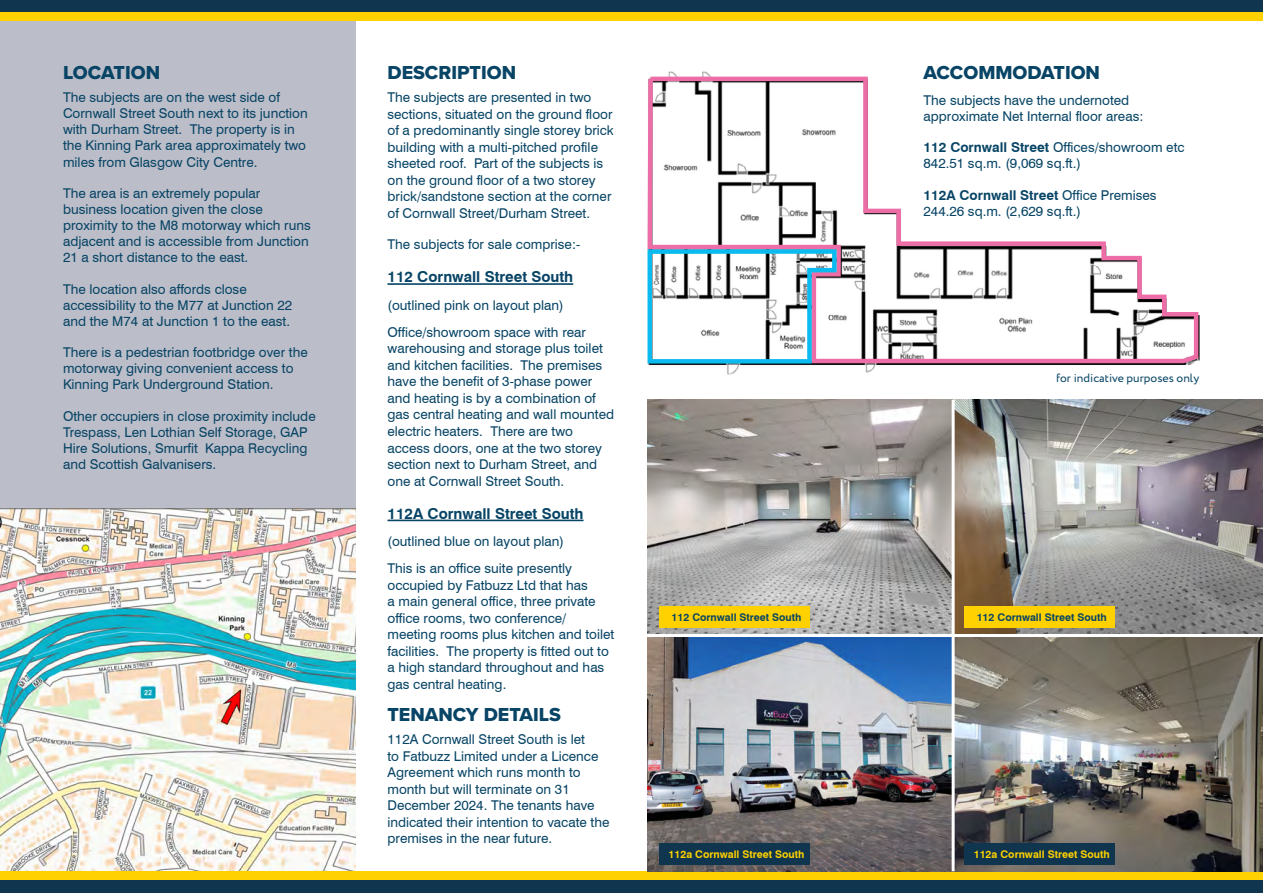
<style>
.page{position:relative;width:1263px;height:893px;background:#fff}
.page>*{position:absolute;margin:0;border:0;box-sizing:border-box;transform-origin:0 0}
._08-Header{font:19.5px "Proxima Nova Extrabld";color:#074465}
._07-Body_Text{font:700 15px "Swiss 721 BT";color:#074465}
._07-Body_Text-2{font:13.5px/16.5px "Swiss 721 BT";color:#074465}
._07-Body_Text-3{font:12px "Circe";color:#074465}
._07-Body_Text-4{font:700 10.5px "Swiss 721 BT";color:#ffd100}
._07-Body_Text-5{font:700 10.5px "Swiss 721 BT";color:#074465}
.s1{font-weight:700}
</style>
<div class="page">
<div style="left:0;top:0;width:356px;height:508px;background:#bbbdc8"></div>
<div style="left:0;top:878px;width:1263px;height:15px;background:#0f364e"></div>
<div style="left:0;top:0;width:1263px;height:17px;background:#0f364e"></div>
<img style="left:0;top:509px;width:356px;height:362px">
<hr style="left:0;top:508px;width:356px;height:1px;background:#666">
<hr style="left:387px;top:283px;width:186px;height:2px;background:#074465">
<hr style="left:387px;top:520px;width:196px;height:1px;background:#074465">
<div style="left:0;top:871px;width:1263px;height:9px;background:#ffd100"></div>
<div style="left:0;top:12px;width:1263px;height:9px;background:#ffd100"></div>
<svg style="left:647px;top:74px;width:553px;height:291px"></svg>
<svg style="left:647px;top:247px;width:192px;height:119px"></svg>
<img style="left:647px;top:400px;width:305px;height:471px">
<img style="left:955px;top:400px;width:308px;height:471px">
<hr style="left:642px;top:634px;width:621px;height:3px;background:#fff">
<div style="left:659px;top:606px;width:151px;height:21px;background:#ffd100"></div>
<div style="left:659px;top:843px;width:151px;height:22px;background:#0f364e"></div>
<div style="left:965px;top:606px;width:150px;height:21px;background:#ffd100"></div>
<div style="left:965px;top:843px;width:150px;height:22px;background:#0f364e"></div>
<p class="_08-Header" style="left:63px;top:58px;width:99px">LOCATION</p>
<p class="_07-Body_Text-2" style="left:63px;top:89px;width:246px">The subjects are on the west side of Cornwall Street South next to its junction with Durham Street. The property is in the Kinning Park area approximately two miles from Glasgow City Centre.</p>
<p class="_07-Body_Text-2" style="left:63px;top:185px;width:249px">The area is an extremely popular business location given the close proximity to the M8 motorway which runs adjacent and is accessible from Junction 21 a short distance to the east.</p>
<p class="_07-Body_Text-2" style="left:63px;top:281px;width:231px">The location also affords close accessibility to the M77 at Junction 22 and the M74 at Junction 1 to the east.</p>
<p class="_07-Body_Text-2" style="left:63px;top:344px;width:246px">There is a pedestrian footbridge over the motorway giving convenient access to<br>Kinning Park Underground Station.</p>
<p class="_07-Body_Text-2" style="left:63px;top:407px;width:254px">Other occupiers in close proximity include Trespass, Len Lothian Self Storage, GAP Hire Solutions, Smurfit Kappa Recycling and Scottish Galvanisers.</p>
<p class="_08-Header" style="left:387px;top:58px;width:130px">DESCRIPTION</p>
<p class="_07-Body_Text-2" style="left:387px;top:89px;width:228px">The subjects are presented in two sections, situated on the ground floor of a predominantly single storey brick building with a multi-pitched profile sheeted roof. Part of the subjects is on the ground floor of a two storey brick/sandstone section at the corner of Cornwall Street/Durham Street.</p>
<p class="_07-Body_Text-2" style="left:387px;top:236px;width:194px">The subjects for sale comprise:-</p>
<p class="_07-Body_Text" style="left:387px;top:268px;width:187px">112 Cornwall Street South</p>
<p class="_07-Body_Text-2" style="left:387px;top:296px;width:178px">(outlined pink on layout plan)</p>
<p class="_07-Body_Text-2" style="left:387px;top:324px;width:228px">Office/showroom space with rear warehousing and storage plus toilet and kitchen facilities. The premises have the benefit of 3-phase power and heating is by a combination of gas central heating and wall mounted electric heaters. There are two access doors, one at the two storey section next to Durham Street, and one at Cornwall Street South.</p>
<p class="_07-Body_Text" style="left:387px;top:504px;width:198px">112A Cornwall Street South</p>
<p class="_07-Body_Text-2" style="left:387px;top:533px;width:178px">(outlined blue on layout plan)</p>
<p class="_07-Body_Text-2" style="left:387px;top:560px;width:228px">This is an office suite presently occupied by Fatbuzz Ltd that has<br>a main general office, three private office rooms, two conference/ meeting rooms plus kitchen and toilet facilities. The property is fitted out to a high standard throughout and has gas central heating.</p>
<p class="_08-Header" style="left:387px;top:700px;width:175px">TENANCY DETAILS</p>
<p class="_07-Body_Text-2" style="left:387px;top:731px;width:223px">112A Cornwall Street South is let<br>to Fatbuzz Limited under a Licence<br>Agreement which runs month to month but will terminate on 31<br>December 2024. The tenants have indicated their intention to vacate the premises in the near future.</p>
<p class="_07-Body_Text-5" style="left:671px;top:610px;width:132px">112 Cornwall Street South</p>
<p class="_07-Body_Text-4" style="left:668px;top:848px;width:137px">112a Cornwall Street South</p>
<p class="_08-Header" style="left:923px;top:58px;width:178px">ACCOMMODATION</p>
<p class="_07-Body_Text-2" style="left:923px;top:92px;width:221px">The subjects have the undernoted approximate Net Internal floor areas:</p>
<p class="_07-Body_Text-2" style="left:923px;top:139px;width:263px"><span class="s1">112 Cornwall Street</span> Offices/showroom etc<br>842.51 sq.m. (9,069 sq.ft.)</p>
<p class="_07-Body_Text-2" style="left:923px;top:187px;width:235px"><span class="s1">112A Cornwall Street</span> Office Premises<br>244.26 sq.m. (2,629 sq.ft.)</p>
<p class="_07-Body_Text-3" style="left:1056px;top:370px;width:145px">for indicative purposes only</p>
<p class="_07-Body_Text-5" style="left:977px;top:610px;width:132px">112 Cornwall Street South</p>
<p class="_07-Body_Text-4" style="left:974px;top:848px;width:137px">112a Cornwall Street South</p>
</div>
